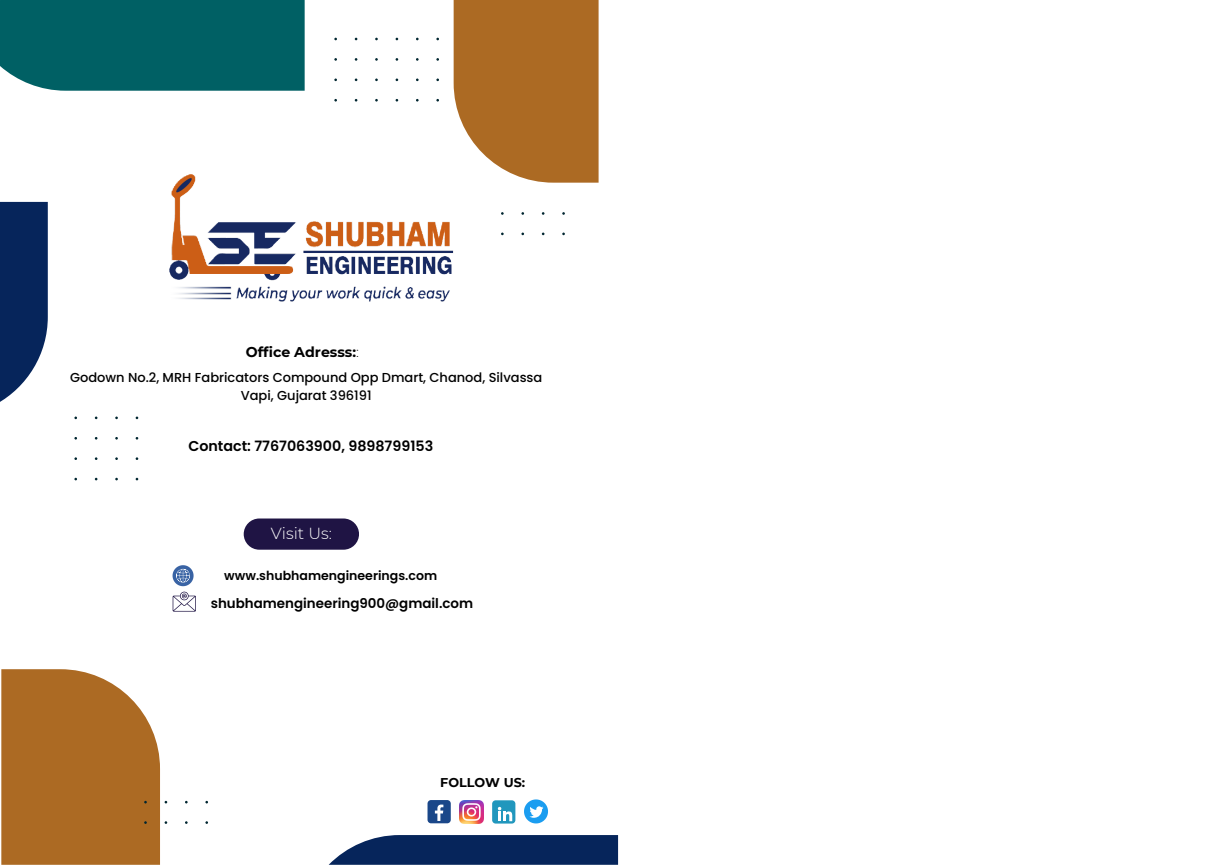
<style>
.page{position:relative;width:1213px;height:865px;background:#fff}
.page>*{position:absolute;margin:0;border:0;box-sizing:border-box;transform-origin:0 0}
.t1{font:300 16px "Montserrat";color:#fff}
.t2{font:600 14.3px "Poppins";color:#000}
.t3{font:700 14.1px "Montserrat";color:#000}
.t4{font:600 13.4px "Poppins";color:#000}
.t5{font:500 13px/18px "Poppins";color:#000;text-align:center}
.t6{font:700 12.7px "Montserrat";color:#000}
.t7{font:600 12.5px "Poppins";color:#000}
.s1{font-weight:300}
</style>
<div class="page">
<svg style="left:0;top:202px;width:48px;height:200px;background:#243f6f"></svg>
<svg style="left:1px;top:669px;width:166px;height:196px;background:#b47a3a"></svg>
<div style="left:0;top:0;width:305px;height:91px;background:#006064"></div>
<svg style="left:329px;top:835px;width:289px;height:30px;background:#1a3768"></svg>
<svg style="left:454px;top:0;width:144px;height:183px;background:#b27635"></svg>
<img style="left:169px;top:154px;width:290px;height:148px">
<div style="left:244px;top:518px;width:115px;height:32px;background:#1f1444;border-radius:16px"></div>
<svg style="left:173px;top:565px;width:23px;height:46px"></svg>
<div style="left:427px;top:800px;width:24px;height:23px;background:#1a4789;border-radius:4px"></div>
<svg style="left:435px;top:804px;width:8px;height:17px"></svg>
<img style="left:460px;top:800px;width:23px;height:23px">
<div style="left:492px;top:800px;width:23px;height:23px;background:#2197bd;border-radius:4px"></div>
<svg style="left:498px;top:807px;width:14px;height:14px"></svg>
<svg style="left:524px;top:799px;width:24px;height:24px"></svg>
<h2 class="t3" style="left:246px;top:344px;width:115px">Office Adresss:<span class="s1">:</span></h2>
<h1 class="t5" style="left:70px;top:368px;width:474px">Godown No.2, MRH Fabricators Compound Opp Dmart, Chanod, Silvassa<br>Vapi, Gujarat 396191</h1>
<p class="t2" style="left:188px;top:436px;width:246px">Contact: 7767063900, 9898799153</p>
<h3 class="t1" style="left:271px;top:523px;width:62px">Visit Us:</h3>
<p class="t7" style="left:224px;top:566px;width:214px">www.shubhamengineerings.com</p>
<p class="t4" style="left:211px;top:594px;width:264px">shubhamengineering900@gmail.com</p>
<h2 class="t6" style="left:440px;top:775px;width:86px">FOLLOW US:</h2>
</div>
